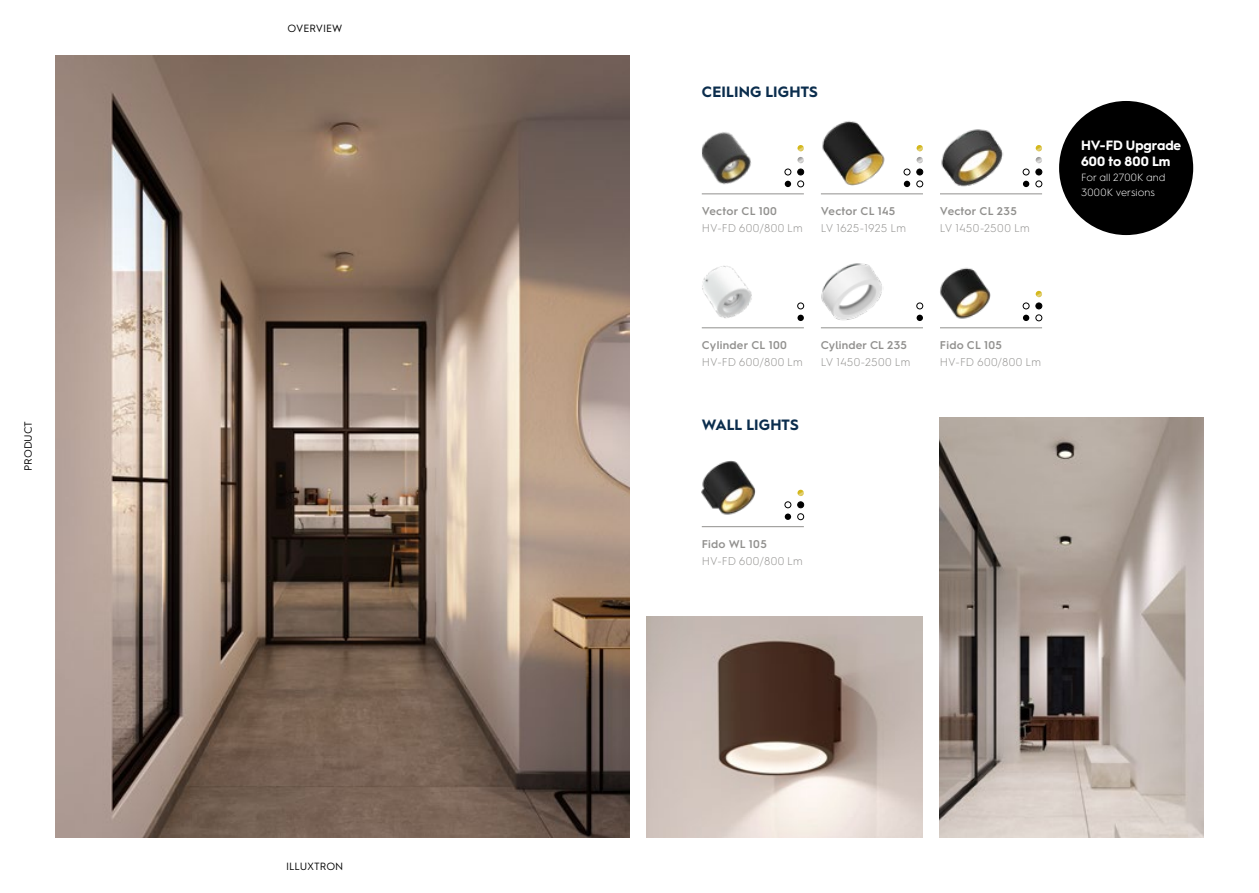
<style>
.page{position:relative;width:1259px;height:893px;background:#fff}
.page>*{position:absolute;margin:0;border:0;box-sizing:border-box;transform-origin:0 0}
.t1{font:700 15px "Hurme Geometric Sans 1";letter-spacing:.01em;color:#0b2d4d}
.t2{font:700 13.5px/16.5px "Hurme Geometric Sans 1";color:#fff}
.t3{font:300 11.25px "Hurme Geometric Sans 1";letter-spacing:.015em;color:#91908e}
.t4{font:600 11.25px "Hurme Geometric Sans 1";letter-spacing:.025em;color:#91908e}
.t5{font:600 11.25px "Hurme Geometric Sans 2";letter-spacing:.015em;color:#91908e}
.t6{font:300 10.5px/15px "Hurme Geometric Sans 1";letter-spacing:.01em;color:#fff}
.t7{font:10.5px "Hurme Geometric Sans 1";color:#000}
</style>
<div class="page">
<img style="left:940px;top:418px;width:263px;height:420px">
<img style="left:55px;top:55px;width:574px;height:783px">
<img style="left:646px;top:617px;width:277px;height:221px">
<img style="left:702px;top:132px;width:49px;height:53px">
<img style="left:822px;top:121px;width:63px;height:65px">
<img style="left:821px;top:263px;width:61px;height:58px">
<img style="left:941px;top:129px;width:63px;height:58px">
<hr style="left:702px;top:194px;width:102px;height:1px;background:#91908e">
<hr style="left:940px;top:194px;width:102px;height:1px;background:#91908e">
<hr style="left:821px;top:194px;width:102px;height:1px;background:#91908e">
<hr style="left:821px;top:328px;width:102px;height:1px;background:#91908e">
<hr style="left:702px;top:328px;width:102px;height:1px;background:#91908e">
<img style="left:702px;top:266px;width:50px;height:53px">
<img style="left:702px;top:460px;width:54px;height:55px">
<hr style="left:702px;top:526px;width:102px;height:1px;background:#91908e">
<img style="left:940px;top:267px;width:51px;height:52px">
<hr style="left:940px;top:328px;width:102px;height:1px;background:#91908e">
<svg style="left:904px;top:181px;width:6px;height:6px"></svg>
<svg style="left:904px;top:169px;width:6px;height:6px"></svg>
<div style="left:784px;top:181px;width:7px;height:6px;background:#000;border-radius:50%"></div>
<div style="left:784px;top:169px;width:7px;height:6px;border:1px solid #000;border-radius:50%"></div>
<svg style="left:1023px;top:181px;width:6px;height:6px"></svg>
<svg style="left:1023px;top:169px;width:6px;height:6px"></svg>
<div style="left:916px;top:181px;width:7px;height:6px;border:1px solid #000;border-radius:50%"></div>
<div style="left:916px;top:169px;width:7px;height:6px;border:1px solid #000;border-radius:50%"></div>
<svg style="left:916px;top:157px;width:7px;height:6px"></svg>
<svg style="left:916px;top:145px;width:7px;height:6px"></svg>
<div style="left:797px;top:181px;width:7px;height:6px;border:1px solid #000;border-radius:50%"></div>
<div style="left:797px;top:169px;width:7px;height:6px;border:1px solid #000;border-radius:50%"></div>
<svg style="left:797px;top:157px;width:7px;height:6px"></svg>
<svg style="left:797px;top:145px;width:7px;height:6px"></svg>
<div style="left:1035px;top:181px;width:7px;height:6px;border:1px solid #000;border-radius:50%"></div>
<svg style="left:1036px;top:169px;width:6px;height:6px"></svg>
<div style="left:1035px;top:169px;width:7px;height:6px;border:1px solid #000;border-radius:50%"></div>
<svg style="left:1035px;top:157px;width:7px;height:6px"></svg>
<svg style="left:1035px;top:145px;width:7px;height:6px"></svg>
<svg style="left:1023px;top:315px;width:6px;height:6px"></svg>
<svg style="left:1023px;top:303px;width:6px;height:6px"></svg>
<svg style="left:784px;top:513px;width:7px;height:7px"></svg>
<div style="left:784px;top:502px;width:7px;height:6px;border:1px solid #000;border-radius:50%"></div>
<div style="left:797px;top:315px;width:7px;height:6px;background:#000;border-radius:50%"></div>
<div style="left:797px;top:303px;width:7px;height:6px;border:1px solid #000;border-radius:50%"></div>
<div style="left:916px;top:315px;width:7px;height:6px;background:#000;border-radius:50%"></div>
<div style="left:916px;top:303px;width:7px;height:6px;border:1px solid #000;border-radius:50%"></div>
<div style="left:1035px;top:315px;width:7px;height:6px;border:1px solid #000;border-radius:50%"></div>
<svg style="left:1036px;top:303px;width:6px;height:6px"></svg>
<div style="left:1035px;top:303px;width:7px;height:6px;border:1px solid #000;border-radius:50%"></div>
<svg style="left:1035px;top:291px;width:7px;height:6px"></svg>
<div style="left:797px;top:513px;width:7px;height:7px;border:1px solid #000;border-radius:50%"></div>
<div style="left:797px;top:502px;width:7px;height:6px;border:1px solid #000;border-radius:50%"></div>
<svg style="left:797px;top:490px;width:7px;height:6px"></svg>
<div style="left:1059px;top:101px;width:134px;height:134px;background:#000;border-radius:50%"></div>
<p class="t7" style="left:21px;top:471px;width:52px;rotate:-90deg">PRODUCT</p>
<p class="t7" style="left:288px;top:21px;width:56px">OVERVIEW</p>
<p class="t7" style="left:286px;top:858px;width:59px">ILLUXTRON</p>
<h1 class="t1" style="left:702px;top:81px;width:118px">CEILING LIGHTS</h1>
<p class="t4" style="left:702px;top:203px;width:77px">Vector CL 100</p>
<p class="t3" style="left:702px;top:220px;width:102px">HV-FD 600/800 Lm</p>
<p class="t4" style="left:821px;top:203px;width:76px">Vector CL 145</p>
<p class="t3" style="left:821px;top:220px;width:87px">LV 1625-1925 Lm</p>
<p class="t4" style="left:940px;top:203px;width:78px">Vector CL 235</p>
<p class="t3" style="left:940px;top:220px;width:91px">LV 1450-2500 Lm</p>
<p class="t2" style="left:1081px;top:136px;width:102px">HV-FD Upgrade<br>600 to 800 Lm</p>
<p class="t6" style="left:1081px;top:170px;width:86px">For all 2700K and<br>3000K versions</p>
<p class="t4" style="left:702px;top:337px;width:87px">Cylinder CL 100</p>
<p class="t3" style="left:702px;top:354px;width:102px">HV-FD 600/800 Lm</p>
<p class="t5" style="left:821px;top:337px;width:87px">Cylinder CL 235</p>
<p class="t3" style="left:821px;top:354px;width:91px">LV 1450-2500 Lm</p>
<h1 class="t1" style="left:702px;top:414px;width:98px">WALL LIGHTS</h1>
<p class="t4" style="left:940px;top:337px;width:63px">Fido CL 105</p>
<p class="t3" style="left:940px;top:354px;width:102px">HV-FD 600/800 Lm</p>
<p class="t4" style="left:702px;top:536px;width:66px">Fido WL 105</p>
<p class="t3" style="left:702px;top:553px;width:102px">HV-FD 600/800 Lm</p>
</div>
